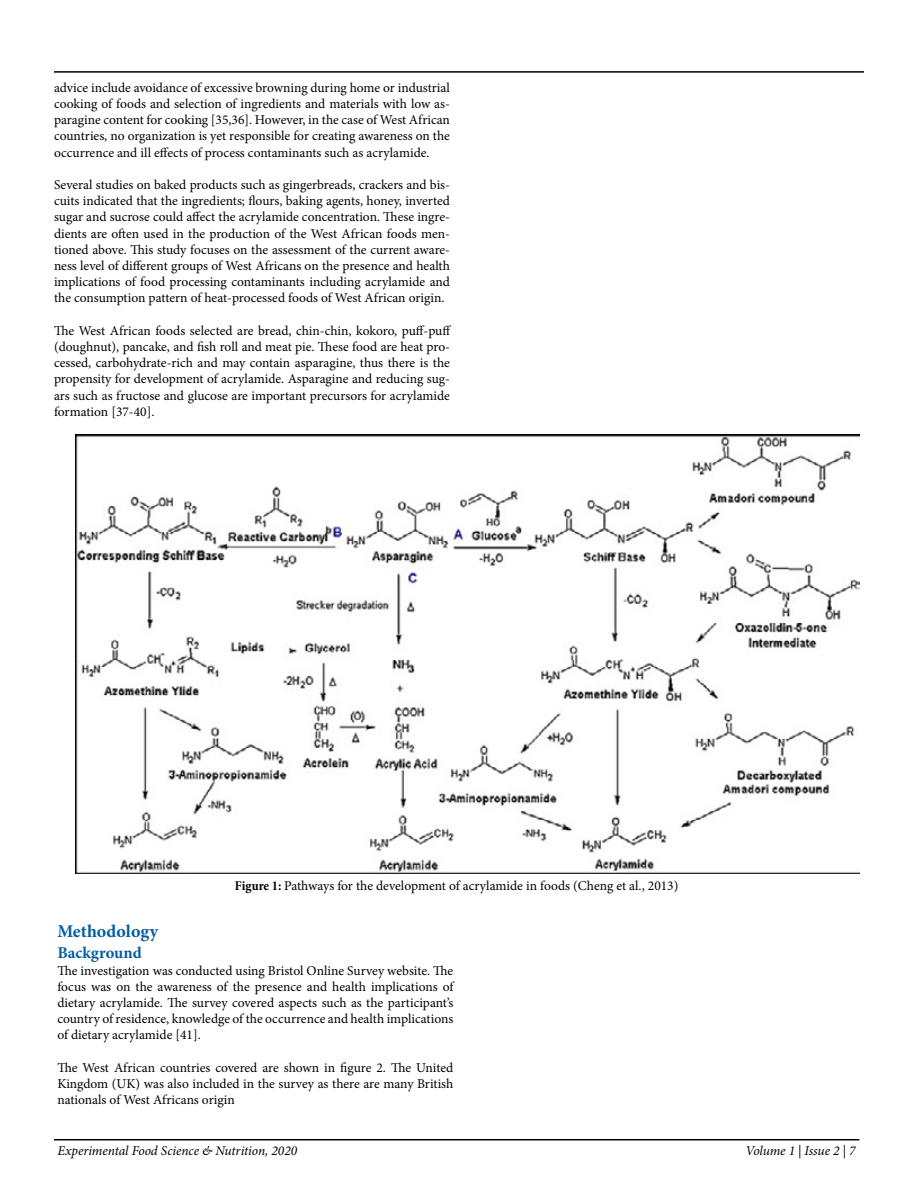
<style>
.page{position:relative;width:918px;height:1188px;background:#fff}
.page>*{position:absolute;margin:0;border:0;box-sizing:border-box;transform-origin:0 0}
.t1{font:700 18px "Minion Pro";letter-spacing:.005em;color:#025da4}
.t2{font:700 16.5px "Minion Pro";color:#025da4}
.t3{font:13.5px/16.2px "Minion Pro";color:#000;text-align:justify}
.t4{font:italic 13.5px "Minion Pro";letter-spacing:-.005em;color:#000}
.s1{font-weight:700;font-stretch:condensed}
</style>
<div class="page">
<hr style="left:54px;top:1139px;width:805px;height:1px;background:#000">
<hr style="left:54px;top:71px;width:810px;height:2px;background:#000">
<img style="left:76px;top:435px;width:783px;height:439px">
<p class="t3" style="left:54px;top:79px;width:398px">advice include avoidance of excessive browning during home or industrial cooking of foods and selection of ingredients and materials with low as&shy;paragine content for cooking [35,36]. However, in the case of West African countries, no organization is yet responsible for creating awareness on the occurrence and ill effects of process contaminants such as acrylamide.</p>
<p class="t3" style="left:54px;top:177px;width:398px">Several studies on baked products such as gingerbreads, crackers and bis&shy;cuits indicated that the ingredients; flours, baking agents, honey, inverted sugar and sucrose could affect the acrylamide concentration. These ingre&shy;dients are often used in the production of the West African foods men&shy;tioned above. This study focuses on the assessment of the current aware&shy;ness level of different groups of West Africans on the presence and health implications of food processing contaminants including acrylamide and the consumption pattern of heat-processed foods of West African origin.</p>
<p class="t3" style="left:54px;top:322px;width:399px">The West African foods selected are bread, chin-chin, kokoro, puff-puff (doughnut), pancake, and fish roll and meat pie. These food are heat pro&shy;cessed, carbohydrate-rich and may contain asparagine, thus there is the propensity for development of acrylamide. Asparagine and reducing sug&shy;ars such as fructose and glucose are important precursors for acrylamide formation [37-40].</p>
<p class="t3" style="left:235px;top:877px;width:445px"><span class="s1">Figure 1:</span> Pathways for the development of acrylamide in foods (Cheng et al., 2013)</p>
<h1 class="t1" style="left:57px;top:919px;width:102px">Methodology</h1>
<p class="t2" style="left:57px;top:941px;width:86px">Background</p>
<p class="t3" style="left:57px;top:962px;width:398px">The investigation was conducted using Bristol Online Survey website. The focus was on the awareness of the presence and health implications of dietary acrylamide. The survey covered aspects such as the participant’s country of residence, knowledge of the occurrence and health implications of dietary acrylamide [41].</p>
<p class="t3" style="left:57px;top:1059px;width:398px">The West African countries covered are shown in figure 2. The United Kingdom (UK) was also included in the survey as there are many British nationals of West Africans origin</p>
<p class="t4" style="left:57px;top:1141px;width:241px">Experimental Food Science &amp; Nutrition, 2020</p>
<p class="t4" style="left:745px;top:1141px;width:112px">Volume 1 | Issue 2 | 7</p>
</div>
